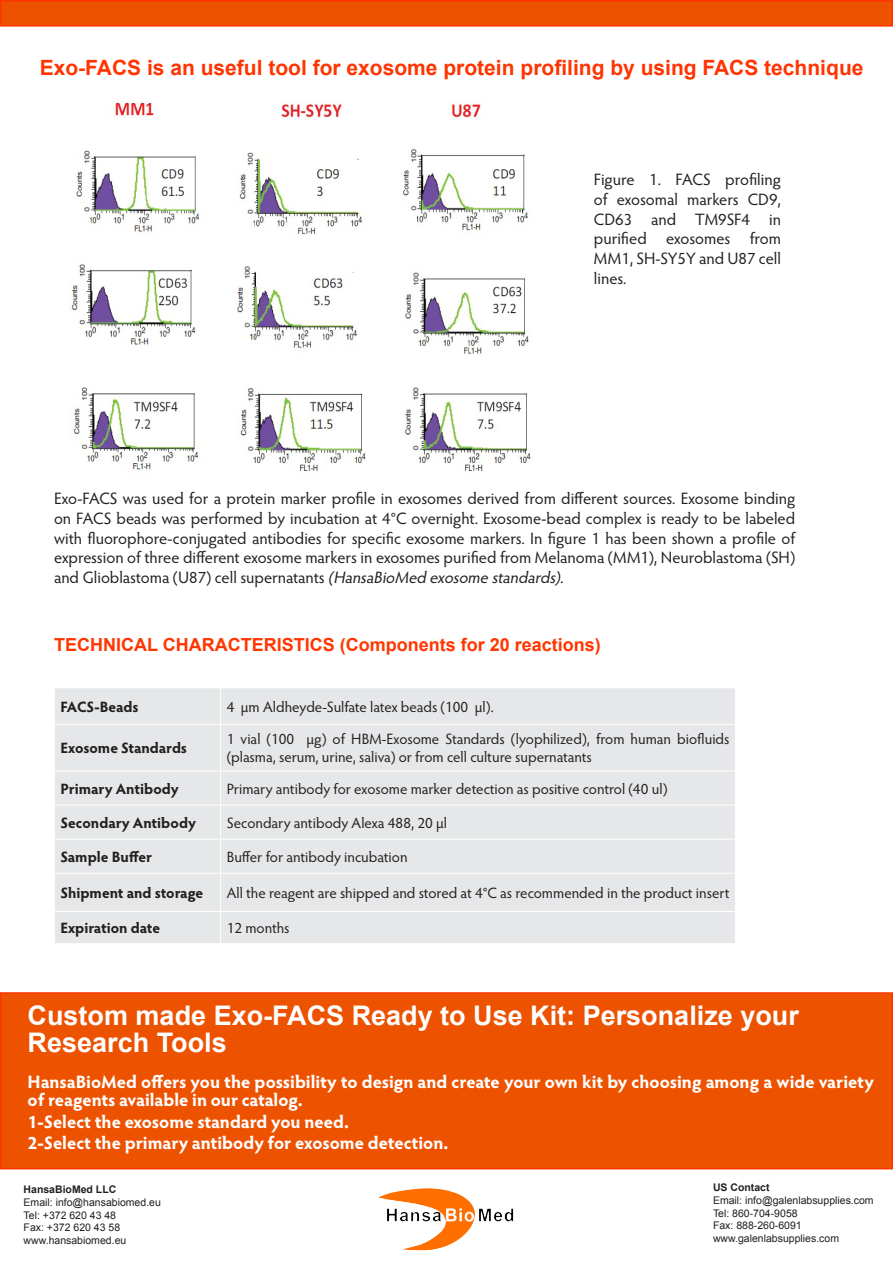
<style>
.page{position:relative;width:893px;height:1263px;background:#fff}
.page>*{position:absolute;margin:0;border:0;box-sizing:border-box;transform-origin:0 0}
.t1{font:700 27px/27px "Arial";color:#fff}
.t2{font:700 21px "Arial";color:#ff3400}
.t3{font:700 18px/18px "Hypatia Sans Pro";color:#fff}
.t4{font:700 18px "Arial";color:#ff3600}
.t5{font:16.5px/19.8px "Hypatia Sans Pro";color:#231f20;text-align:justify}
.t6{font:15px/18px "Hypatia Sans Pro";color:#231f20}
.t7{font:700 15px "Hypatia Sans Pro";letter-spacing:-.005em;color:#231f20}
.t8{font:10.5px "Arial";color:#231f20}
.t9{font:700 10.5px "Arial";color:#231f20}
.s1{font-style:italic}
</style>
<div class="page">
<img style="left:378px;top:1188px;width:136px;height:63px">
<div style="left:1px;top:1px;width:891px;height:25px;background:#ed5200"></div>
<div style="left:0;top:0;width:893px;height:27px;border:2px solid #ff3400"></div>
<div style="left:1px;top:993px;width:891px;height:176px;background:#ed5200"></div>
<div style="left:0;top:992px;width:893px;height:177px;border:2px solid #ff3400"></div>
<img style="left:70px;top:102px;width:461px;height:370px">
<div style="left:55px;top:688px;width:680px;height:255px;background:#e6e7e9"></div>
<hr style="left:54px;top:805px;width:167px;height:1px;background:#fff">
<hr style="left:221px;top:805px;width:515px;height:1px;background:#fff">
<hr style="left:54px;top:839px;width:167px;height:1px;background:#fff">
<hr style="left:221px;top:839px;width:515px;height:1px;background:#fff">
<hr style="left:54px;top:873px;width:167px;height:1px;background:#fff">
<hr style="left:221px;top:873px;width:515px;height:1px;background:#fff">
<hr style="left:220px;top:688px;width:1px;height:36px;background:#fff">
<hr style="left:54px;top:724px;width:167px;height:1px;background:#fff">
<hr style="left:221px;top:724px;width:515px;height:1px;background:#fff">
<hr style="left:220px;top:725px;width:1px;height:46px;background:#fff">
<hr style="left:54px;top:771px;width:167px;height:1px;background:#fff">
<hr style="left:221px;top:771px;width:515px;height:1px;background:#fff">
<hr style="left:220px;top:771px;width:1px;height:34px;background:#fff">
<hr style="left:220px;top:805px;width:1px;height:34px;background:#fff">
<hr style="left:220px;top:839px;width:1px;height:34px;background:#fff">
<hr style="left:220px;top:873px;width:1px;height:38px;background:#fff">
<hr style="left:54px;top:911px;width:167px;height:1px;background:#fff">
<hr style="left:221px;top:911px;width:515px;height:1px;background:#fff">
<hr style="left:220px;top:912px;width:1px;height:31px;background:#fff">
<p class="t2" style="left:40px;top:53px;width:825px">Exo-FACS is an useful tool for exosome protein profiling by using FACS technique</p>
<p class="t5" style="left:594px;top:169px;width:189px">Figure 1. FACS profiling of exosomal markers CD9, CD63 and TM9SF4 in purified exosomes from MM1, SH-SY5Y and U87 cell lines.</p>
<p class="t5" style="left:54px;top:488px;width:743px">Exo-FACS was used for a protein marker profile in exosomes derived from different sources. Exosome binding on FACS beads was performed by incubation at 4°C overnight. Exosome-bead complex is ready to be labeled with fluorophore-conjugated antibodies for specific exosome markers. In figure 1 has been shown a profile of expression of three different exosome markers in exosomes purified from Melanoma (MM1), Neuroblastoma (SH) and Glioblastoma (U87) cell supernatants <span class="s1">(HansaBioMed exosome standards).</span></p>
<p class="t4" style="left:54px;top:633px;width:548px">TECHNICAL CHARACTERISTICS (Components for 20 reactions)</p>
<p class="t7" style="left:60px;top:696px;width:80px">FACS-Beads</p>
<p class="t6" style="left:227px;top:697px;width:269px">4 µm Aldheyde-Sulfate latex beads (100 µl).</p>
<p class="t7" style="left:60px;top:737px;width:128px">Exosome Standards</p>
<p class="t6" style="left:227px;top:730px;width:504px">1 vial (100 µg) of HBM-Exosome Standards (lyophilized), from human biofluids (plasma, serum, urine, saliva) or from cell culture supernatants</p>
<p class="t7" style="left:60px;top:778px;width:120px">Primary Antibody</p>
<p class="t6" style="left:227px;top:779px;width:442px">Primary antibody for exosome marker detection as positive control (40 ul)</p>
<p class="t7" style="left:60px;top:812px;width:137px">Secondary Antibody</p>
<p class="t6" style="left:227px;top:813px;width:222px">Secondary antibody Alexa 488, 20 µl</p>
<p class="t7" style="left:60px;top:846px;width:93px">Sample Buffer</p>
<p class="t6" style="left:227px;top:847px;width:182px">Buffer for antibody incubation</p>
<p class="t7" style="left:60px;top:882px;width:144px">Shipment and storage</p>
<p class="t6" style="left:227px;top:883px;width:504px">All the reagent are shipped and stored at 4°C as recommended in the product insert</p>
<p class="t7" style="left:60px;top:917px;width:101px">Expiration date</p>
<p class="t6" style="left:227px;top:918px;width:64px">12 months</p>
<p class="t1" style="left:28px;top:1003px;width:773px">Custom made Exo-FACS Ready to Use Kit: Personalize your<br>Research Tools</p>
<p class="t3" style="left:28px;top:1072px;width:848px">HansaBioMed offers you the possibility to design and create your own kit by choosing among a wide variety of reagents available in our catalog.</p>
<p class="t3" style="left:28px;top:1111px;width:323px">1-Select the exosome standard you need.</p>
<p class="t3" style="left:28px;top:1133px;width:422px">2-Select the primary antibody for exosome detection.</p>
<p class="t9" style="left:24px;top:1183px;width:94px">HansaBioMed LLC</p>
<p class="t8" style="left:24px;top:1195px;width:139px">Email: info@hansabiomed.eu</p>
<p class="t8" style="left:24px;top:1208px;width:94px">Tel: +372 620 43 48</p>
<p class="t8" style="left:24px;top:1221px;width:98px">Fax: +372 620 43 58</p>
<p class="t8" style="left:24px;top:1233px;width:104px">www.hansabiomed.eu</p>
<p class="t9" style="left:713px;top:1181px;width:58px">US Contact</p>
<p class="t8" style="left:713px;top:1193px;width:162px">Email: info@galenlabsupplies.com</p>
<p class="t8" style="left:713px;top:1206px;width:86px">Tel: 860-704-9058</p>
<p class="t8" style="left:713px;top:1218px;width:90px">Fax: 888-260-6091</p>
<p class="t8" style="left:713px;top:1231px;width:128px">www.galenlabsupplies.com</p>
</div>
